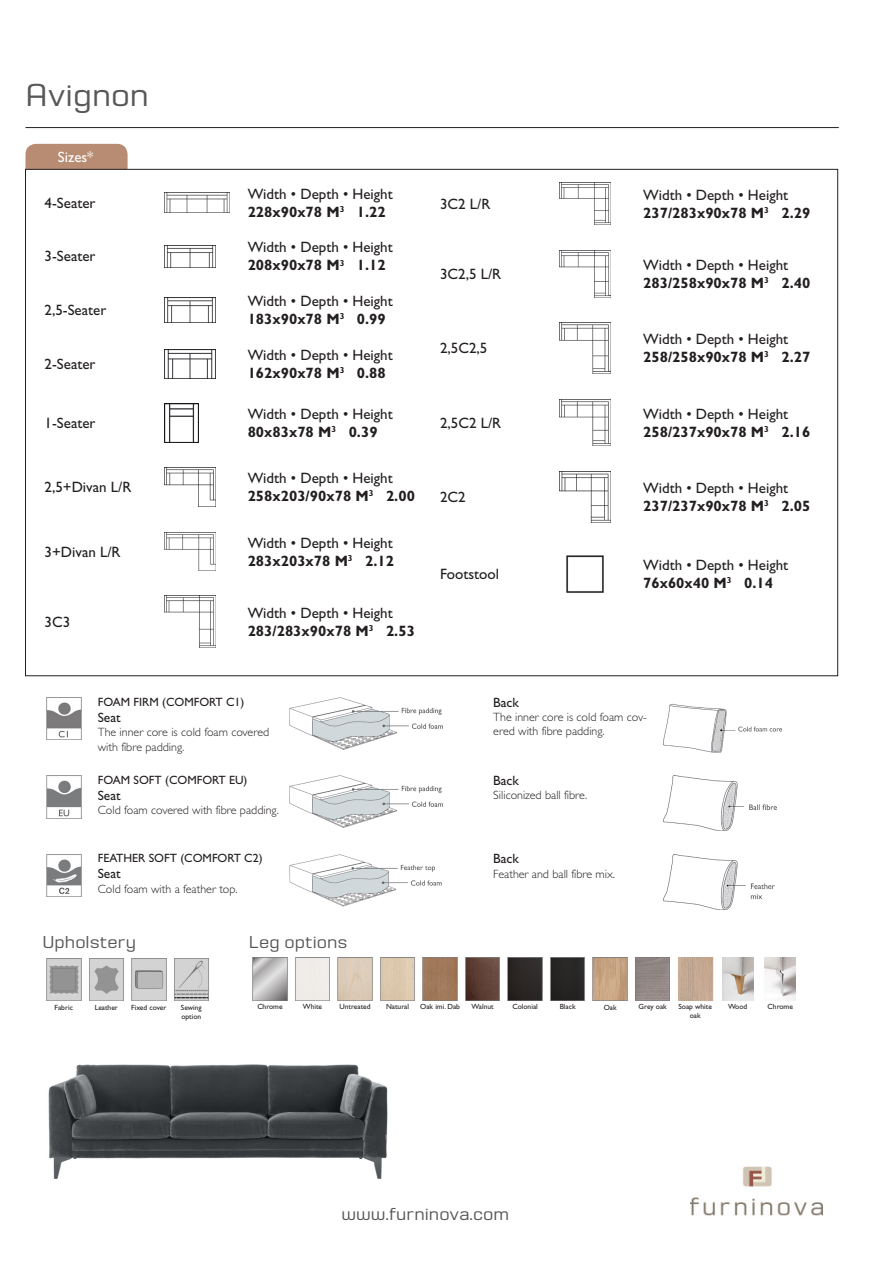
<style>
.page{position:relative;width:893px;height:1263px;background:#fff}
.page>*{position:absolute;margin:0;border:0;box-sizing:border-box;transform-origin:0 0}
.Varumärke{font:300 33px "House Gothic HG23 Text";color:#57585a}
.Bild_Ins{font:300 18px "House Gothic HG23 Text";color:#57585a}
.Teknikrubrik{font:300 18px "House Gothic HG23 Text";color:#57585a}
.Teknikrubrik_Ben{font:300 18px "House Gothic HG23 Text";color:#57585a}
.Dimensioner{font:15px "Gill Sans Std";color:#231f20}
.TabelltextMatt{font:700 15px "Gill Sans Std";color:#231f20}
.TabelltextV{font:15px "Gill Sans Std";color:#231f20}
.t1{font:15px "Gill Sans Std";color:#fff}
.BeskrivningRubrik{font:13.5px "Gill Sans Std";color:#231f20}
.BeskrivningText{font:300 12px/14.4px "Gill Sans Std";color:#231f20}
.BeskrivningNamn{font:12px "Gill Sans Std";color:#231f20}
.Ikontext{font:7.5px/9px "Gill Sans Std";color:#231f20}
.Bild_Ins-2{font:7.5px "Gill Sans Std";color:#231f20}
</style>
<div class="page">
<hr style="left:26px;top:127px;width:813px;height:1px;background:#231f20">
<div style="left:26px;top:144px;width:102px;height:25px;background:#b88b73"></div>
<img style="left:48px;top:1064px;width:340px;height:115px">
<img style="left:690px;top:1166px;width:133px;height:50px">
<img style="left:46px;top:697px;width:36px;height:43px">
<img style="left:289px;top:697px;width:154px;height:53px">
<img style="left:663px;top:703px;width:119px;height:50px">
<img style="left:46px;top:776px;width:36px;height:42px">
<img style="left:289px;top:776px;width:154px;height:52px">
<img style="left:663px;top:776px;width:114px;height:55px">
<img style="left:46px;top:854px;width:36px;height:42px">
<img style="left:289px;top:854px;width:153px;height:53px">
<img style="left:663px;top:854px;width:112px;height:55px">
<img style="left:46px;top:958px;width:36px;height:43px">
<svg style="left:89px;top:958px;width:35px;height:43px;background:#b8b8b8"></svg>
<svg style="left:131px;top:958px;width:36px;height:43px;background:#c0c0c0"></svg>
<svg style="left:174px;top:958px;width:35px;height:43px;background:#c1c1c1"></svg>
<img style="left:164px;top:193px;width:65px;height:20px">
<img style="left:164px;top:245px;width:51px;height:23px">
<img style="left:164px;top:297px;width:51px;height:26px">
<img style="left:164px;top:350px;width:51px;height:28px">
<img style="left:164px;top:404px;width:35px;height:38px">
<img style="left:164px;top:468px;width:51px;height:39px">
<img style="left:164px;top:532px;width:51px;height:38px">
<img style="left:164px;top:596px;width:51px;height:51px">
<img style="left:560px;top:182px;width:51px;height:43px">
<img style="left:560px;top:250px;width:51px;height:47px">
<img style="left:560px;top:322px;width:51px;height:52px">
<img style="left:560px;top:399px;width:51px;height:47px">
<img style="left:560px;top:471px;width:51px;height:51px">
<img style="left:566px;top:555px;width:38px;height:38px">
<img style="left:252px;top:958px;width:36px;height:42px">
<svg style="left:295px;top:958px;width:35px;height:42px"></svg>
<svg style="left:337px;top:958px;width:36px;height:42px;background:#d7c7b5"></svg>
<svg style="left:380px;top:958px;width:35px;height:42px"></svg>
<svg style="left:422px;top:958px;width:36px;height:42px;background:#9f7a5d"></svg>
<svg style="left:465px;top:958px;width:35px;height:42px"></svg>
<svg style="left:507px;top:958px;width:36px;height:42px;background:#312d2b"></svg>
<svg style="left:550px;top:958px;width:35px;height:42px"></svg>
<svg style="left:592px;top:958px;width:36px;height:42px;background:#c3a283"></svg>
<img style="left:636px;top:958px;width:34px;height:42px">
<img style="left:678px;top:958px;width:36px;height:42px">
<img style="left:722px;top:958px;width:31px;height:42px">
<img style="left:765px;top:958px;width:31px;height:42px">
<p class="Varumärke" style="left:26px;top:78px;width:125px">Avignon</p>
<p class="t1" style="left:58px;top:148px;width:37px">Sizes*</p>
<p class="TabelltextV" style="left:45px;top:194px;width:52px">4-Seater</p>
<p class="TabelltextV" style="left:45px;top:248px;width:52px">3-Seater</p>
<p class="TabelltextV" style="left:45px;top:302px;width:63px">2,5-Seater</p>
<p class="TabelltextV" style="left:45px;top:355px;width:52px">2-Seater</p>
<p class="TabelltextV" style="left:45px;top:415px;width:52px">1-Seater</p>
<p class="TabelltextV" style="left:45px;top:479px;width:88px">2,5+Divan L/R</p>
<p class="TabelltextV" style="left:45px;top:543px;width:78px">3+Divan L/R</p>
<p class="TabelltextV" style="left:45px;top:613px;width:27px">3C3</p>
<p class="Dimensioner" style="left:248px;top:185px;width:147px">Width • Depth • Height</p>
<p class="TabelltextMatt" style="left:248px;top:203px;width:140px">228x90x78 M<sup>3</sup> 1.22</p>
<p class="Dimensioner" style="left:248px;top:239px;width:147px">Width • Depth • Height</p>
<p class="TabelltextMatt" style="left:248px;top:256px;width:140px">208x90x78 M<sup>3</sup> 1.12</p>
<p class="Dimensioner" style="left:248px;top:293px;width:147px">Width • Depth • Height</p>
<p class="TabelltextMatt" style="left:248px;top:310px;width:140px">183x90x78 M<sup>3</sup> 0.99</p>
<p class="Dimensioner" style="left:248px;top:346px;width:147px">Width • Depth • Height</p>
<p class="TabelltextMatt" style="left:248px;top:364px;width:140px">162x90x78 M<sup>3</sup> 0.88</p>
<p class="Dimensioner" style="left:248px;top:406px;width:147px">Width • Depth • Height</p>
<p class="TabelltextMatt" style="left:248px;top:423px;width:131px">80x83x78 M<sup>3</sup> 0.39</p>
<p class="Dimensioner" style="left:248px;top:470px;width:147px">Width • Depth • Height</p>
<p class="TabelltextMatt" style="left:248px;top:487px;width:169px">258x203/90x78 M<sup>3</sup> 2.00</p>
<p class="Dimensioner" style="left:248px;top:534px;width:147px">Width • Depth • Height</p>
<p class="TabelltextMatt" style="left:248px;top:552px;width:148px">283x203x78 M<sup>3</sup> 2.12</p>
<p class="Dimensioner" style="left:248px;top:604px;width:147px">Width • Depth • Height</p>
<p class="TabelltextMatt" style="left:248px;top:622px;width:169px">283/283x90x78 M<sup>3</sup> 2.53</p>
<p class="BeskrivningNamn" style="left:98px;top:695px;width:148px">FOAM FIRM (COMFORT C1)</p>
<p class="BeskrivningRubrik" style="left:98px;top:709px;width:24px">Seat</p>
<p class="BeskrivningText" style="left:98px;top:725px;width:173px">The inner core is cold foam covered with fibre padding.</p>
<p class="BeskrivningNamn" style="left:98px;top:773px;width:151px">FOAM SOFT (COMFORT EU)</p>
<p class="BeskrivningRubrik" style="left:98px;top:788px;width:24px">Seat</p>
<p class="BeskrivningText" style="left:98px;top:803px;width:183px">Cold foam covered with fibre padding.</p>
<p class="BeskrivningNamn" style="left:98px;top:851px;width:166px">FEATHER SOFT (COMFORT C2)</p>
<p class="BeskrivningRubrik" style="left:98px;top:866px;width:24px">Seat</p>
<p class="BeskrivningText" style="left:98px;top:882px;width:141px">Cold foam with a feather top.</p>
<p class="Teknikrubrik" style="left:43px;top:932px;width:95px">Upholstery</p>
<p class="Teknikrubrik_Ben" style="left:249px;top:932px;width:101px">Leg options</p>
<p class="TabelltextV" style="left:440px;top:195px;width:52px">3C2 L/R</p>
<p class="TabelltextV" style="left:440px;top:265px;width:63px">3C2,5 L/R</p>
<p class="TabelltextV" style="left:440px;top:339px;width:49px">2,5C2,5</p>
<p class="TabelltextV" style="left:440px;top:414px;width:63px">2,5C2 L/R</p>
<p class="TabelltextV" style="left:440px;top:488px;width:27px">2C2</p>
<p class="TabelltextV" style="left:440px;top:565px;width:60px">Footstool</p>
<p class="Dimensioner" style="left:643px;top:186px;width:147px">Width • Depth • Height</p>
<p class="TabelltextMatt" style="left:643px;top:204px;width:169px">237/283x90x78 M<sup>3</sup> 2.29</p>
<p class="Dimensioner" style="left:643px;top:256px;width:147px">Width • Depth • Height</p>
<p class="TabelltextMatt" style="left:643px;top:274px;width:169px">283/258x90x78 M<sup>3</sup> 2.40</p>
<p class="Dimensioner" style="left:643px;top:330px;width:147px">Width • Depth • Height</p>
<p class="TabelltextMatt" style="left:643px;top:348px;width:169px">258/258x90x78 M<sup>3</sup> 2.27</p>
<p class="Dimensioner" style="left:643px;top:405px;width:147px">Width • Depth • Height</p>
<p class="TabelltextMatt" style="left:643px;top:423px;width:169px">258/237x90x78 M<sup>3</sup> 2.16</p>
<p class="Dimensioner" style="left:643px;top:479px;width:147px">Width • Depth • Height</p>
<p class="TabelltextMatt" style="left:643px;top:497px;width:169px">237/237x90x78 M<sup>3</sup> 2.05</p>
<p class="Dimensioner" style="left:643px;top:556px;width:147px">Width • Depth • Height</p>
<p class="TabelltextMatt" style="left:643px;top:574px;width:131px">76x60x40 M<sup>3</sup> 0.14</p>
<p class="BeskrivningRubrik" style="left:493px;top:694px;width:27px">Back</p>
<p class="BeskrivningText" style="left:493px;top:710px;width:155px">The inner core is cold foam cov&shy;ered with fibre padding.</p>
<p class="BeskrivningRubrik" style="left:493px;top:773px;width:27px">Back</p>
<p class="BeskrivningText" style="left:493px;top:788px;width:96px">Siliconized ball fibre.</p>
<p class="BeskrivningRubrik" style="left:493px;top:851px;width:27px">Back</p>
<p class="BeskrivningText" style="left:493px;top:866px;width:123px">Feather and ball fibre mix.</p>
<p class="Ikontext" style="left:55px;top:1003px;width:20px">Fabric</p>
<p class="Ikontext" style="left:95px;top:1003px;width:25px">Leather</p>
<p class="Ikontext" style="left:131px;top:1003px;width:37px">Fixed cover</p>
<p class="Ikontext" style="left:181px;top:1003px;width:22px">Sewing option</p>
<p class="Ikontext" style="left:257px;top:1002px;width:27px">Chrome</p>
<p class="Ikontext" style="left:303px;top:1002px;width:21px">White</p>
<p class="Ikontext" style="left:339px;top:1002px;width:33px">Untreated</p>
<p class="Ikontext" style="left:386px;top:1002px;width:25px">Natural</p>
<p class="Ikontext" style="left:420px;top:1002px;width:41px">Oak imi. Dab</p>
<p class="Ikontext" style="left:472px;top:1002px;width:24px">Walnut</p>
<p class="Ikontext" style="left:512px;top:1002px;width:27px">Colonial</p>
<p class="Ikontext" style="left:560px;top:1002px;width:17px">Black</p>
<p class="Ikontext" style="left:604px;top:1002px;width:14px">Oak</p>
<p class="Bild_Ins-2" style="left:639px;top:1002px;width:30px">Grey oak</p>
<p class="Ikontext" style="left:678px;top:1002px;width:35px;text-align:center">Soap white oak</p>
<p class="Ikontext" style="left:728px;top:1002px;width:21px">Wood</p>
<p class="Ikontext" style="left:768px;top:1002px;width:27px">Chrome</p>
<p class="Bild_Ins" style="left:341px;top:1204px;width:169px">www.furninova.com</p>
</div>
